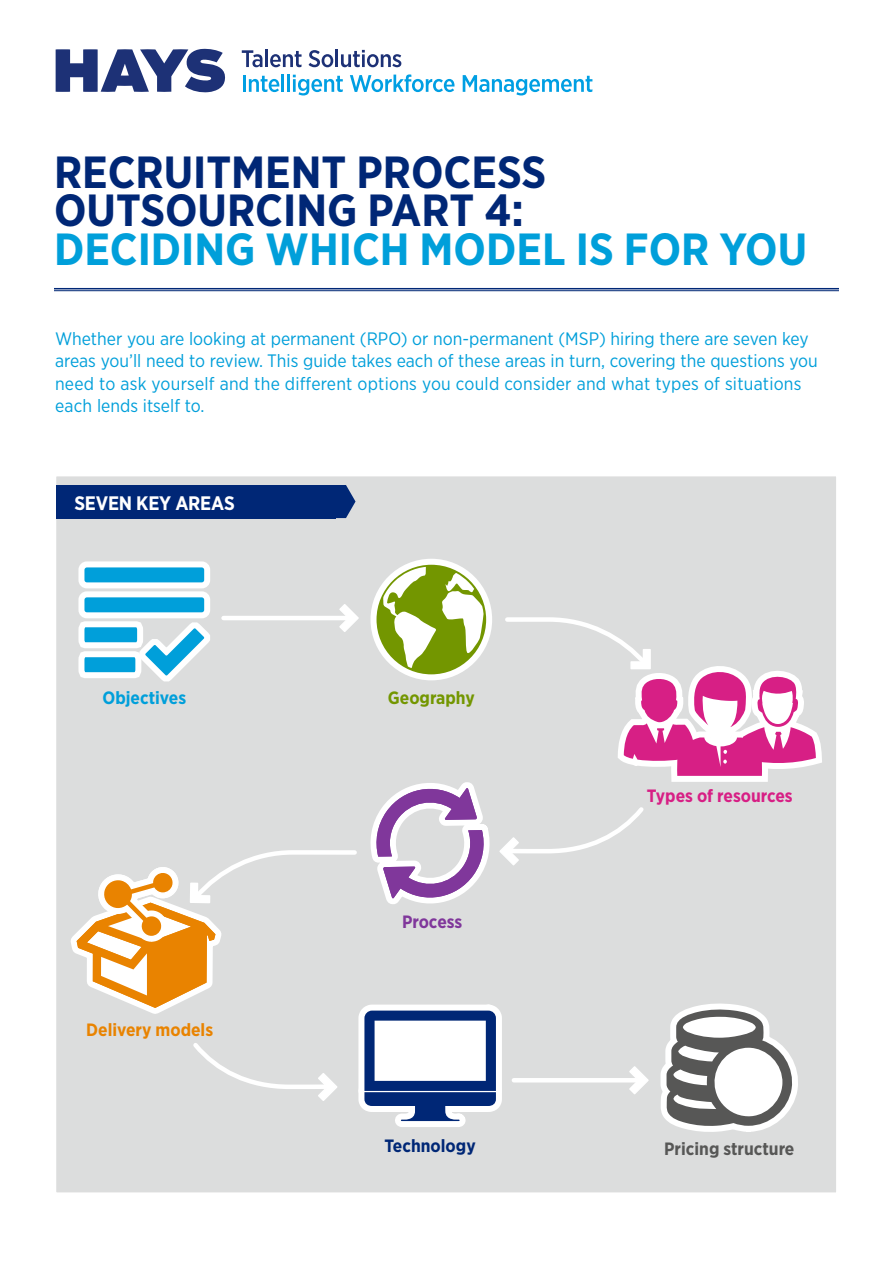
<style>
.page{position:relative;width:893px;height:1263px;background:#fff}
.page>*{position:absolute;margin:0;border:0;box-sizing:border-box;transform-origin:0 0}
.t1{font:700 45px/38.8px "Gotham Narrow";color:#002776}
.t2{font:700 45px "Gotham Narrow";color:#009fda}
.t3{font:700 19.5px "Gotham Narrow";letter-spacing:-.01em;color:#fff}
.t4{font:18px/22.5px "Gotham Narrow";color:#009fda}
.t5{font:700 17.85px "Gotham Narrow";color:#575756}
.t6{font:700 17.85px "Gotham Narrow";color:#d71f85}
.t7{font:700 17.85px "Gotham Narrow";color:#e98300}
.t8{font:700 17.85px "Gotham Narrow";color:#009fda}
.t9{font:700 17.85px "Gotham Narrow";color:#002776}
.t10{font:700 17.85px "Gotham Narrow";color:#739600}
.t11{font:700 17.85px "Gotham Narrow";letter-spacing:-.005em;color:#80379b}
</style>
<div class="page">
<div style="left:52px;top:472px;width:789px;height:725px;background:#dcdddd;border:4px solid #fff"></div>
<hr style="left:54px;top:288px;width:785px;height:1px;background:#002776">
<hr style="left:54px;top:290px;width:785px;height:1px;background:#002776">
<svg style="left:388px;top:55px;width:83px;height:422px"></svg>
<svg style="left:726px;top:472px;width:102px;height:292px"></svg>
<svg style="left:70px;top:554px;width:746px;height:578px"></svg>
<div style="left:57px;top:485px;width:279px;height:33px;background:#002776"></div>
<svg style="left:336px;top:485px;width:20px;height:33px"></svg>
<svg style="left:56px;top:48px;width:169px;height:45px"></svg>
<svg style="left:242px;top:50px;width:20px;height:17px"></svg>
<hr style="left:265px;top:50px;width:3px;height:17px;background:#1d3176">
<svg style="left:270px;top:51px;width:32px;height:16px"></svg>
<svg style="left:309px;top:50px;width:92px;height:17px"></svg>
<hr style="left:243px;top:75px;width:3px;height:17px;background:#009fe3">
<svg style="left:249px;top:75px;width:35px;height:17px"></svg>
<hr style="left:287px;top:75px;width:3px;height:17px;background:#009fe3">
<svg style="left:293px;top:75px;width:50px;height:20px"></svg>
<svg style="left:350px;top:74px;width:104px;height:18px"></svg>
<svg style="left:463px;top:75px;width:129px;height:20px"></svg>
<h1 class="t1" style="left:54px;top:152px;width:494px">RECRUITMENT PROCESS<br>OUTSOURCING PART 4:</h1>
<h1 class="t2" style="left:54px;top:221px;width:755px">DECIDING WHICH MODEL IS FOR YOU</h1>
<p class="t4" style="left:55px;top:327px;width:764px">Whether you are looking at permanent (RPO) or non-permanent (MSP) hiring there are seven key areas you’ll need to review. This guide takes each of these areas in turn, covering the questions you need to ask yourself and the different options you could consider and what types of situations each lends itself to.</p>
<p class="t3" style="left:74px;top:490px;width:162px">SEVEN KEY AREAS</p>
<p class="t8" style="left:103px;top:686px;width:85px">Objectives</p>
<p class="t7" style="left:86px;top:1018px;width:128px">Delivery models</p>
<p class="t10" style="left:388px;top:686px;width:88px">Geography</p>
<p class="t11" style="left:402px;top:910px;width:62px">Process</p>
<p class="t9" style="left:385px;top:1134px;width:93px">Technology</p>
<p class="t6" style="left:647px;top:784px;width:147px">Types of resources</p>
<p class="t5" style="left:664px;top:1137px;width:132px">Pricing structure</p>
</div>
